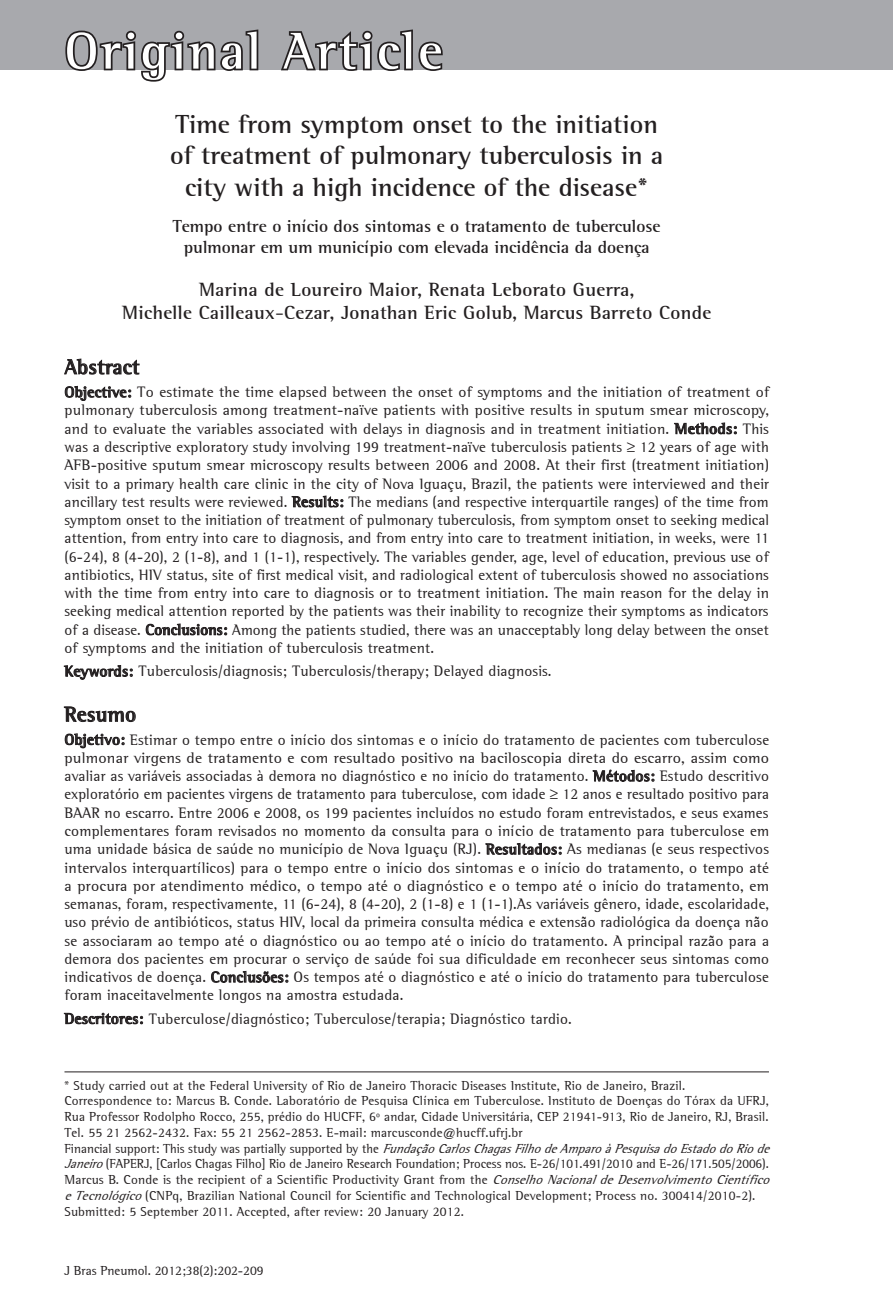
<style>
.page{position:relative;width:893px;height:1315px;background:#fff}
.page>*{position:absolute;margin:0;border:0;box-sizing:border-box;transform-origin:0 0}
.t1{font:700 52.5px "Libre Semi Serif S Si";letter-spacing:.05em;color:#fff}
.Título___1o_idioma{font:700 26.25px/31.5px "Libre Semi Serif S Si";color:#231f20;text-align:center}
.Resumo___título{font:700 21px "Libre Semi Serif S Si";letter-spacing:.015em;color:#231f20}
.Abstract___título{font:700 21px "Libre Semi Serif S Si";letter-spacing:.015em;color:#231f20}
.Autores{font:700 19.25px/23.1px "Libre Semi Serif S Si";letter-spacing:.015em;color:#231f20;text-align:center}
.Título___2o_idioma{font:700 17.5px/21px "Libre Semi Serif S Si";color:#231f20;text-align:center}
.Resumo{font:15.22px/18.2px "Libre Semi Serif S Si";letter-spacing:.015em;color:#231f20;text-align:justify}
.Abstract{font:15.22px/18.2px "Libre Semi Serif S Si";letter-spacing:.015em;color:#231f20;text-align:justify}
.Keywords{font:15.22px "Libre Semi Serif S Si";letter-spacing:.015em;color:#231f20}
.Palavras-chave{font:15.22px "Libre Semi Serif S Si";letter-spacing:.015em;color:#231f20}
.Endereço{font:13.12px/15.8px "Libre Semi Serif S Si";letter-spacing:.015em;color:#231f20}
.rodapé{font:13.12px "Libre Semi Serif S Si";color:#231f20}
.s1{font-weight:700}
.s2{font-style:italic}
</style>
<div class="page">
<div style="left:0;top:0;width:893px;height:70px;background:#a8a9ad"></div>
<svg style="left:65px;top:359px;width:74px;height:15px"></svg>
<svg style="left:65px;top:386px;width:66px;height:14px"></svg>
<svg style="left:674px;top:423px;width:63px;height:11px"></svg>
<svg style="left:292px;top:496px;width:51px;height:11px"></svg>
<svg style="left:146px;top:624px;width:81px;height:11px"></svg>
<svg style="left:64px;top:665px;width:69px;height:14px"></svg>
<svg style="left:64px;top:707px;width:71px;height:14px"></svg>
<svg style="left:65px;top:733px;width:59px;height:15px"></svg>
<svg style="left:593px;top:769px;width:61px;height:12px"></svg>
<svg style="left:486px;top:843px;width:75px;height:11px"></svg>
<svg style="left:211px;top:971px;width:77px;height:11px"></svg>
<svg style="left:64px;top:1013px;width:79px;height:11px"></svg>
<hr style="left:64px;top:1071px;width:705px;height:1px;background:#231f20">
<svg style="left:65px;top:29px;width:194px;height:53px"></svg>
<svg style="left:281px;top:29px;width:162px;height:42px"></svg>
<h1 class="t1" style="left:64px;top:19px;width:380px">Original Article</h1>
<p class="Título___1o_idioma" style="left:170px;top:108px;width:495px">Time from symptom onset to the initiation of treatment of pulmonary tuberculosis in a city with a high incidence of the disease*</p>
<p class="Título___2o_idioma" style="left:173px;top:215px;width:489px">Tempo entre o início dos sintomas e o tratamento de tuberculose pulmonar em um município com elevada incidência da doença</p>
<p class="Autores" style="left:122px;top:278px;width:591px">Marina de Loureiro Maior, Renata Leborato Guerra,<br>Michelle Cailleaux-Cezar, Jonathan Eric Golub, Marcus Barreto Conde</p>
<p class="Resumo___título" style="left:64px;top:354px;width:76px">Abstract</p>
<p class="Resumo" style="left:64px;top:383px;width:706px"><span class="s1">Objective:</span> To estimate the time elapsed between the onset of symptoms and the initiation of treatment of pulmonary tuberculosis among treatment-naïve patients with positive results in sputum smear microscopy, and to evaluate the variables associated with delays in diagnosis and in treatment initiation. <span class="s1">Methods:</span> This was a descriptive exploratory study involving 199 treatment-naïve tuberculosis patients ≥ 12 years of age with AFB-positive sputum smear microscopy results between 2006 and 2008. At their first (treatment initiation) visit to a primary health care clinic in the city of Nova Iguaçu, Brazil, the patients were interviewed and their ancillary test results were reviewed. <span class="s1">Results:</span> The medians (and respective interquartile ranges) of the time from symptom onset to the initiation of treatment of pulmonary tuberculosis, from symptom onset to seeking medical attention, from entry into care to diagnosis, and from entry into care to treatment initiation, in weeks, were 11 (6-24), 8 (4-20), 2 (1-8), and 1 (1-1), respectively. The variables gender, age, level of education, previous use of antibiotics, HIV status, site of first medical visit, and radiological extent of tuberculosis showed no associations with the time from entry into care to diagnosis or to treatment initiation. The main reason for the delay in seeking medical attention reported by the patients was their inability to recognize their symptoms as indicators of a disease. <span class="s1">Conclusions:</span> Among the patients studied, there was an unacceptably long delay between the onset of symptoms and the initiation of tuberculosis treatment.</p>
<p class="Palavras-chave" style="left:64px;top:662px;width:489px"><span class="s1">Keywords:</span> Tuberculosis/diagnosis; Tuberculosis/therapy; Delayed diagnosis.</p>
<p class="Abstract___título" style="left:64px;top:701px;width:73px">Resumo</p>
<p class="Abstract" style="left:64px;top:730px;width:706px"><span class="s1">Objetivo:</span> Estimar o tempo entre o início dos sintomas e o início do tratamento de pacientes com tuberculose pulmonar virgens de tratamento e com resultado positivo na baciloscopia direta do escarro, assim como avaliar as variáveis associadas à demora no diagnóstico e no início do tratamento. <span class="s1">Métodos:</span> Estudo descritivo exploratório em pacientes virgens de tratamento para tuberculose, com idade ≥ 12 anos e resultado positivo para BAAR no escarro. Entre 2006 e 2008, os 199 pacientes incluídos no estudo foram entrevistados, e seus exames complementares foram revisados no momento da consulta para o início de tratamento para tuberculose em uma unidade básica de saúde no município de Nova Iguaçu (RJ). <span class="s1">Resultados:</span> As medianas (e seus respectivos intervalos interquartílicos) para o tempo entre o início dos sintomas e o início do tratamento, o tempo até a procura por atendimento médico, o tempo até o diagnóstico e o tempo até o início do tratamento, em semanas, foram, respectivamente, 11 (6-24), 8 (4-20), 2 (1-8) e 1 (1-1).As variáveis gênero, idade, escolaridade, uso prévio de antibióticos, status HIV, local da primeira consulta médica e extensão radiológica da doença não se associaram ao tempo até o diagnóstico ou ao tempo até o início do tratamento. A principal razão para a demora dos pacientes em procurar o serviço de saúde foi sua dificuldade em reconhecer seus sintomas como indicativos de doença. <span class="s1">Conclusões:</span> Os tempos até o diagnóstico e até o início do tratamento para tuberculose foram inaceitavelmente longos na amostra estudada.</p>
<p class="Keywords" style="left:64px;top:1009px;width:509px"><span class="s1">Descritores:</span> Tuberculose/diagnóstico; Tuberculose/terapia; Diagnóstico tardio.</p>
<p class="Endereço" style="left:64px;top:1077px;width:622px">* Study carried out at the Federal University of Rio de Janeiro Thoracic Diseases Institute, Rio de Janeiro, Brazil.</p>
<p class="Endereço" style="left:64px;top:1093px;width:706px">Correspondence to: Marcus B. Conde. Laboratório de Pesquisa Clínica em Tuberculose. Instituto de Doenças do Tórax da UFRJ,<br>Rua Professor Rodolpho Rocco, 255, prédio do HUCFF, 6º andar, Cidade Universitária, CEP 21941-913, Rio de Janeiro, RJ, Brasil.</p>
<p class="Endereço" style="left:64px;top:1124px;width:460px">Tel. 55 21 2562-2432. Fax: 55 21 2562-2853. E-mail: marcusconde@hucff.ufrj.br</p>
<p class="Endereço" style="left:64px;top:1140px;width:712px">F i n a n c i a l s u p p o r t : T h i s s t u d y w a s p a r t i a l l y s u p p o r t e d b y t h e <span class="s2">FundaçãoCarlosChagasFilhodeAmparoàPesquisadoEstadodoRiode Janeiro</span>(FAPERJ, [Carlos Chagas Filho] Rio de Janeiro Research Foundation; Process nos. E-26/101.491/2010 and E-26/171.505/2006).<br>Marcus B. Conde is the recipient of a Scientific Productivity Grant from the <span class="s2">ConselhoNacionaldeDesenvolvimentoCientífico eTecnológico</span>(CNPq, Brazilian National Council for Scientific and Technological Development; Process no. 300414/2010-2).</p>
<p class="Endereço" style="left:64px;top:1203px;width:401px">Submitted: 5 September 2011. Accepted, after review: 20 January 2012.</p>
<p class="rodapé" style="left:64px;top:1263px;width:201px">J Bras Pneumol. 2012;38(2):202-209</p>
</div>
